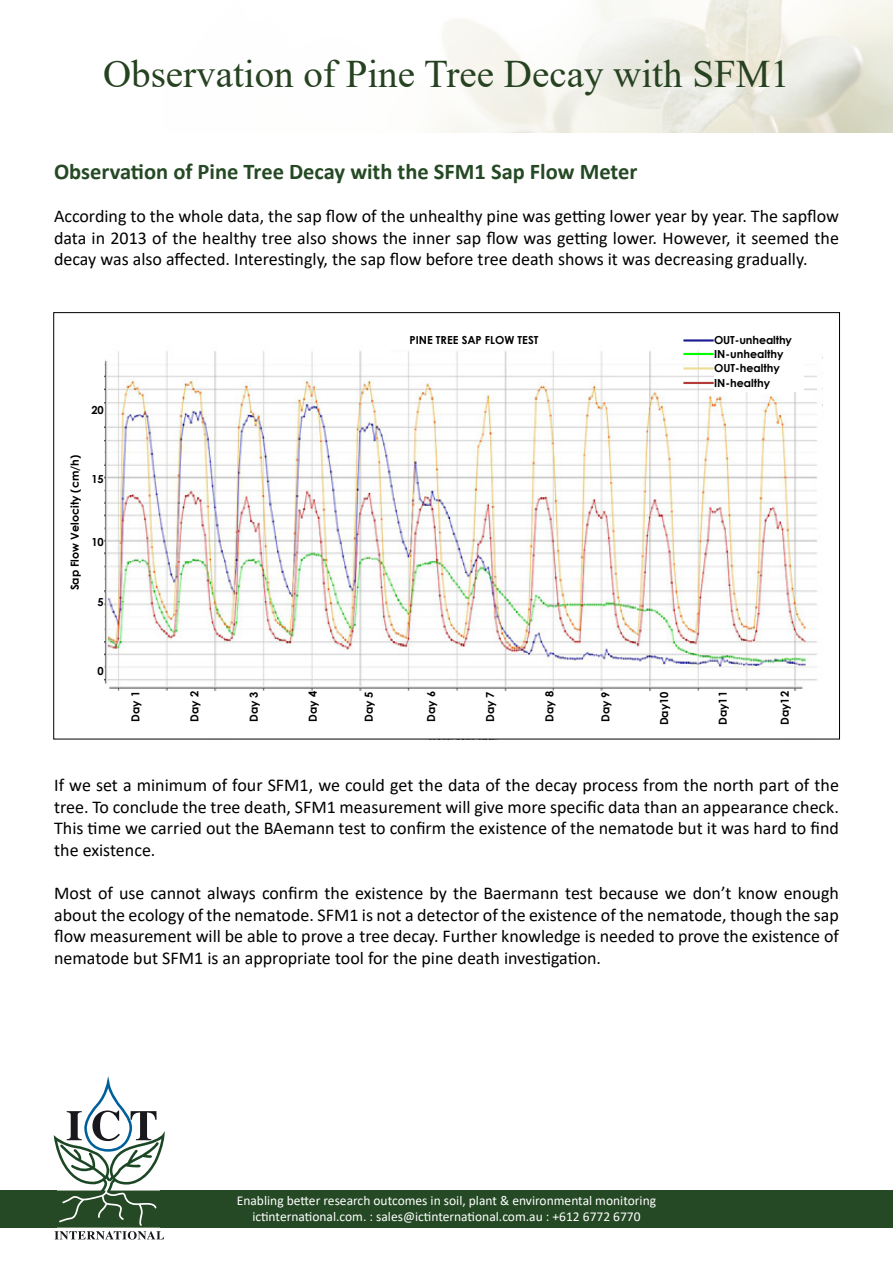
<style>
.page{position:relative;width:893px;height:1263px;background:#fff}
.page>*{position:absolute;margin:0;border:0;box-sizing:border-box;transform-origin:0 0}
.t1{font:39px "Times New Roman";color:#264221}
.Body-Para-Reg-1st{font:700 22.5px "Calibri";color:#244924}
.Body-Para-Reg-1st-2{font:18px/21.6px "Calibri";color:#000;text-align:justify}
.t2{font:13.5px "Calibri";color:#fff}
.t3{font:700 11.1px/14px "Century Gothic";color:#000}
</style>
<div class="page">
<img style="left:438px;top:0;width:455px;height:132px">
<svg style="left:54px;top:1076px;width:111px;height:163px"></svg>
<div style="left:160px;top:1190px;width:733px;height:38px;background:#244924"></div>
<div style="left:0;top:1190px;width:57px;height:38px;background:#244924"></div>
<img style="left:104px;top:351px;width:714px;height:340px">
<div style="left:714px;top:350px;width:89px;height:14px;background:#fff"></div>
<hr style="left:683px;top:339px;width:31px;height:3px;background:#1b1b94">
<hr style="left:683px;top:353px;width:31px;height:2px;background:#0f0">
<hr style="left:683px;top:367px;width:31px;height:2px;background:#eedd97">
<hr style="left:683px;top:382px;width:31px;height:2px;background:#b33c38">
<div style="left:714px;top:364px;width:89px;height:14px;background:#fff"></div>
<div style="left:714px;top:378px;width:89px;height:14px;background:#fff"></div>
<p class="t1" style="left:103px;top:46px;width:688px">Observation of Pine Tree Decay with SFM1</p>
<p class="Body-Para-Reg-1st" style="left:54px;top:156px;width:585px">Observation of Pine Tree Decay with the SFM1 Sap Flow Meter</p>
<p class="Body-Para-Reg-1st-2" style="left:54px;top:205px;width:786px">According to the whole data, the sap flow of the unhealthy pine was getting lower year by year. The sapflow data in 2013 of the healthy tree also shows the inner sap flow was getting lower. However, it seemed the decay was also affected. Interestingly, the sap flow before tree death shows it was decreasing gradually.</p>
<p class="t3" style="left:91px;top:403px;width:14px">20</p>
<p class="t3" style="left:67px;top:590px;width:137px;rotate:-90deg">Sap Flow Velocity (cm/h)</p>
<p class="t3" style="left:91px;top:471px;width:14px">15</p>
<p class="t3" style="left:91px;top:534px;width:14px">10</p>
<p class="t3" style="left:98px;top:594px;width:8px">5</p>
<p class="t3" style="left:98px;top:663px;width:8px">0</p>
<p class="t3" style="left:409px;top:332px;width:130px">PINE TREE SAP FLOW TEST</p>
<p class="t3" style="left:714px;top:333px;width:79px">OUT-unhealthy<br>IN-unhealthy</p>
<p class="t3" style="left:714px;top:361px;width:67px">OUT-healthy<br>IN-healthy</p>
<p class="t3" style="left:128px;top:722px;width:32px;rotate:-90deg">Day 1</p>
<p class="t3" style="left:187px;top:722px;width:32px;rotate:-90deg">Day 2</p>
<p class="t3" style="left:246px;top:722px;width:32px;rotate:-90deg">Day 3</p>
<p class="t3" style="left:305px;top:722px;width:32px;rotate:-90deg">Day 4</p>
<p class="t3" style="left:361px;top:722px;width:32px;rotate:-90deg">Day 5</p>
<p class="t3" style="left:424px;top:722px;width:32px;rotate:-90deg">Day 6</p>
<p class="t3" style="left:483px;top:722px;width:32px;rotate:-90deg">Day 7</p>
<p class="t3" style="left:542px;top:722px;width:32px;rotate:-90deg">Day 8</p>
<p class="t3" style="left:598px;top:722px;width:32px;rotate:-90deg">Day 9</p>
<p class="t3" style="left:657px;top:725px;width:35px;rotate:-90deg">Day10</p>
<p class="t3" style="left:715px;top:725px;width:35px;rotate:-90deg">Day11</p>
<p class="t3" style="left:777px;top:725px;width:35px;rotate:-90deg">Day12</p>
<p class="Body-Para-Reg-1st-2" style="left:54px;top:774px;width:786px">If we set a minimum of four SFM1, we could get the data of the decay process from the north part of the tree. To conclude the tree death, SFM1 measurement will give more specific data than an appearance check.<br>This time we carried out the BAemann test to confirm the existence of the nematode but it was hard to find the existence.</p>
<p class="Body-Para-Reg-1st-2" style="left:54px;top:882px;width:786px">Most of use cannot always confirm the existence by the Baermann test because we don’t know enough about the ecology of the nematode. SFM1 is not a detector of the existence of the nematode, though the sap flow measurement will be able to prove a tree decay. Further knowledge is needed to prove the existence of nematode but SFM1 is an appropriate tool for the pine death investigation.</p>
<p class="t2" style="left:237px;top:1191px;width:421px">Enabling better research outcomes in soil, plant &amp; environmental monitoring</p>
<p class="t2" style="left:252px;top:1207px;width:390px">ictinternational.com. : sales@ictinternational.com.au : +612 6772 6770</p>
</div>
